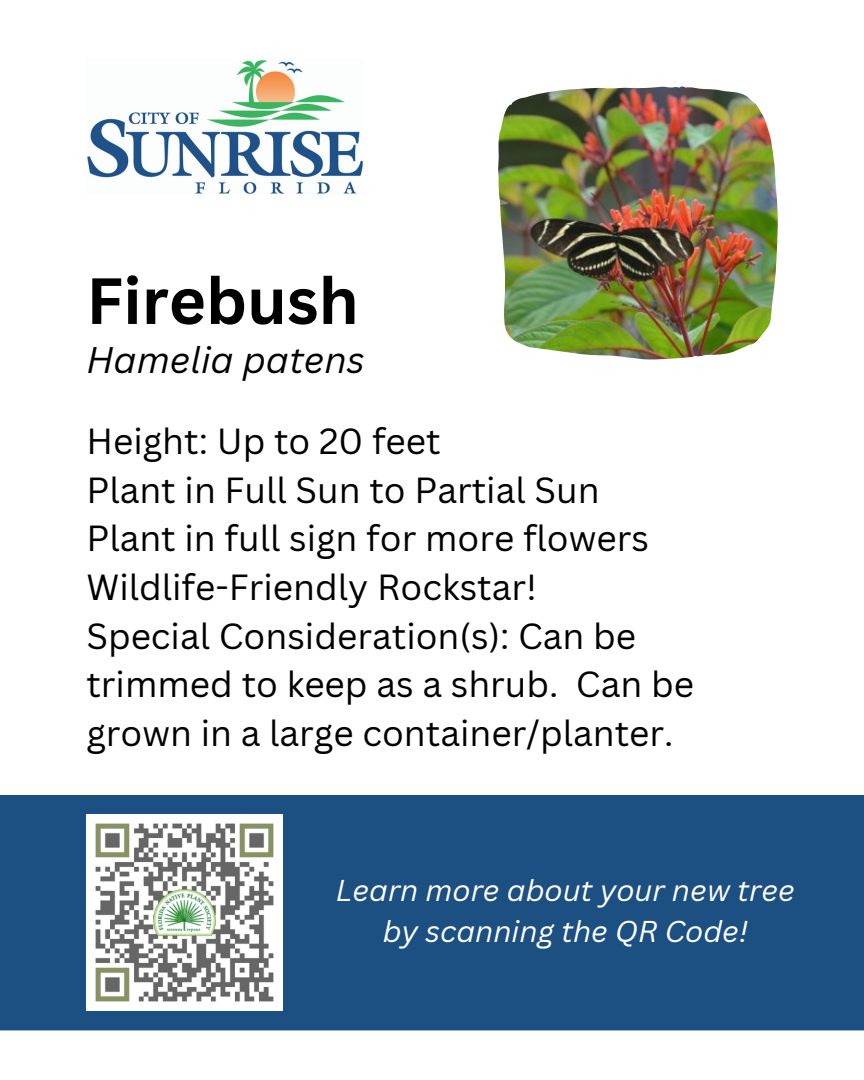
<style>
.page{position:relative;width:864px;height:1080px;background:#fff}
.page>*{position:absolute;margin:0;border:0;box-sizing:border-box;transform-origin:0 0}
.t1{font:700 63.9px "Canva Sans";color:#000}
.t2{font:italic 36px "Canva Sans";color:#000}
.t3{font:35.4px/48.6px "Canva Sans";color:#000}
.t4{font:italic 29.4px/40.5px "Canva Sans";color:#fff;text-align:center}
</style>
<div class="page">
<img style="left:87px;top:60px;width:276px;height:134px">
<img style="left:498px;top:86px;width:280px;height:273px">
<div style="left:0;top:795px;width:864px;height:235px;background:#1c4f82"></div>
<img style="left:86px;top:815px;width:196px;height:195px">
<h1 class="t1" style="left:86px;top:256px;width:274px">Firebush</h1>
<h2 class="t2" style="left:86px;top:335px;width:280px">Hamelia patens</h2>
<p class="t3" style="left:86px;top:416px;width:609px">Height: Up to 20 feet<br>Plant in Full Sun to Partial Sun<br>Plant in full sign for more flowers<br>Wildlife-Friendly Rockstar!<br>Special Consideration(s): Can be trimmed to keep as a shrub. Can be grown in a large container/planter.</p>
<p class="t4" style="left:336px;top:870px;width:461px">Learn more about your new tree by scanning the QR Code!</p>
</div>
